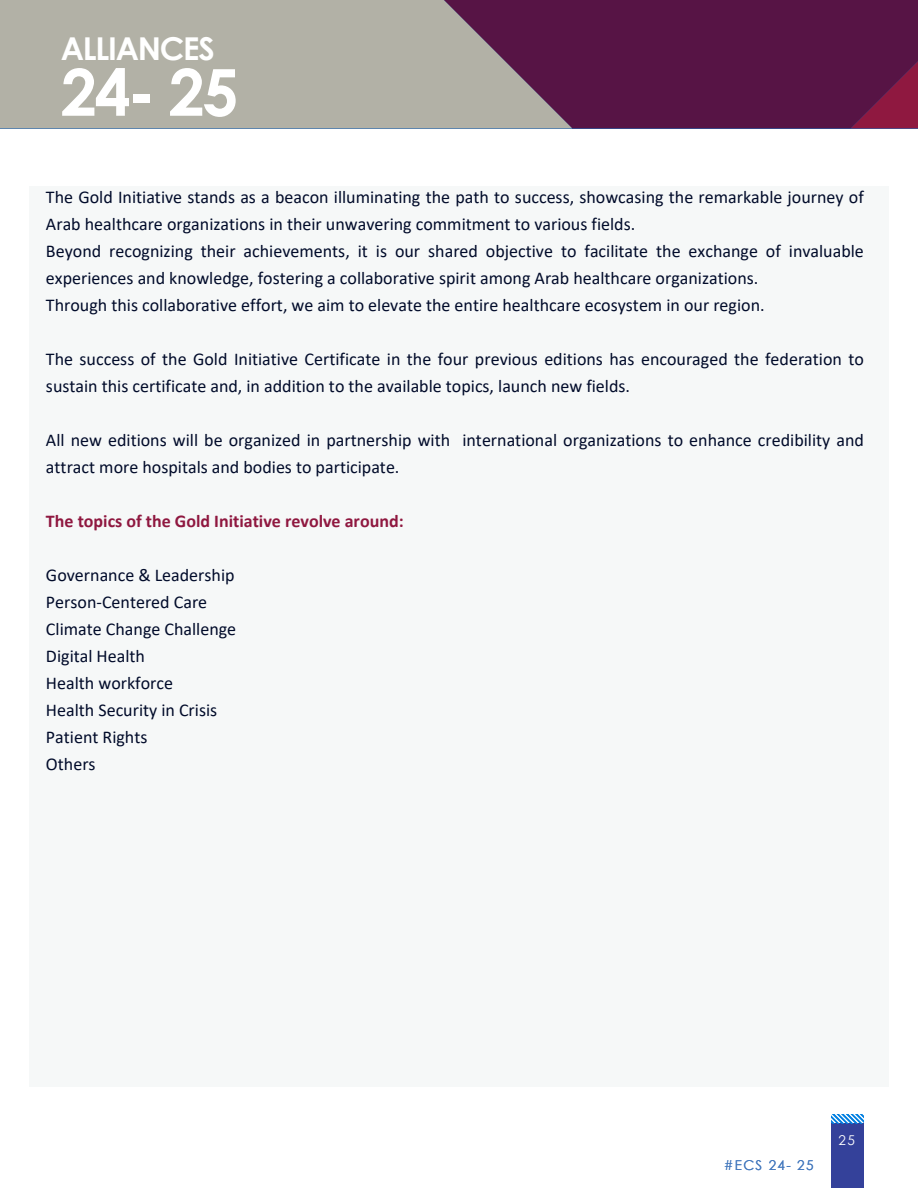
<style>
.page{position:relative;width:918px;height:1188px;background:#fff}
.page>*{position:absolute;margin:0;border:0;box-sizing:border-box;transform-origin:0 0}
.t1{font:700 64.8px "Century Gothic";color:#fff}
.t2{font:700 31.5px "Century Gothic";letter-spacing:-.04em;color:#fff}
.t3{font:18px/27px "Calibri";color:#010b2a}
.t4{font:700 18px "Calibri";color:#8f1840}
.t5{font:13.5px "Century Gothic";letter-spacing:.1em;color:#467abe}
.t6{font:13.5px "Century Gothic";color:#fff}
</style>
<div class="page">
<div style="left:29px;top:186px;width:859px;height:901px;background:#f6f8f8"></div>
<div style="left:572px;top:0;width:346px;height:128px;background:#571445"></div>
<svg style="left:851px;top:61px;width:67px;height:67px;background:#721642"></svg>
<svg style="left:0;top:0;width:572px;height:128px;background:#a79f9b"></svg>
<div style="left:831px;top:1123px;width:33px;height:65px;background:#34419a"></div>
<svg style="left:831px;top:1115px;width:33px;height:8px"></svg>
<h2 class="t2" style="left:61px;top:25px;width:155px">ALLIANCES</h2>
<h1 class="t1" style="left:61px;top:43px;width:179px">24- 25</h1>
<p class="t3" style="left:46px;top:183px;width:819px">The Gold Initiative stands as a beacon illuminating the path to success, showcasing the remarkable journey of Arab healthcare organizations in their unwavering commitment to various fields.<br>Beyond recognizing their achievements, it is our shared objective to facilitate the exchange of invaluable experiences and knowledge, fostering a collaborative spirit among Arab healthcare organizations.<br>Through this collaborative effort, we aim to elevate the entire healthcare ecosystem in our region.</p>
<p class="t3" style="left:46px;top:345px;width:819px">The success of the Gold Initiative Certificate in the four previous editions has encouraged the federation to sustain this certificate and, in addition to the available topics, launch new fields.</p>
<p class="t3" style="left:46px;top:426px;width:819px">All new editions will be organized in partnership with international organizations to enhance credibility and attract more hospitals and bodies to participate.</p>
<p class="t4" style="left:46px;top:509px;width:359px">The topics of the Gold Initiative revolve around:</p>
<p class="t3" style="left:46px;top:561px;width:192px">Governance &amp; Leadership<br>Person-Centered Care<br>Climate Change Challenge<br>Digital Health<br>Health workforce<br>Health Security in Crisis<br>Patient Rights<br>Others</p>
<p class="t5" style="left:724px;top:1156px;width:91px">#ECS 24- 25</p>
<p class="t6" style="left:839px;top:1131px;width:18px">25</p>
<p class="t6" style="left:843px;top:1131px;width:9px">2</p>
</div>
